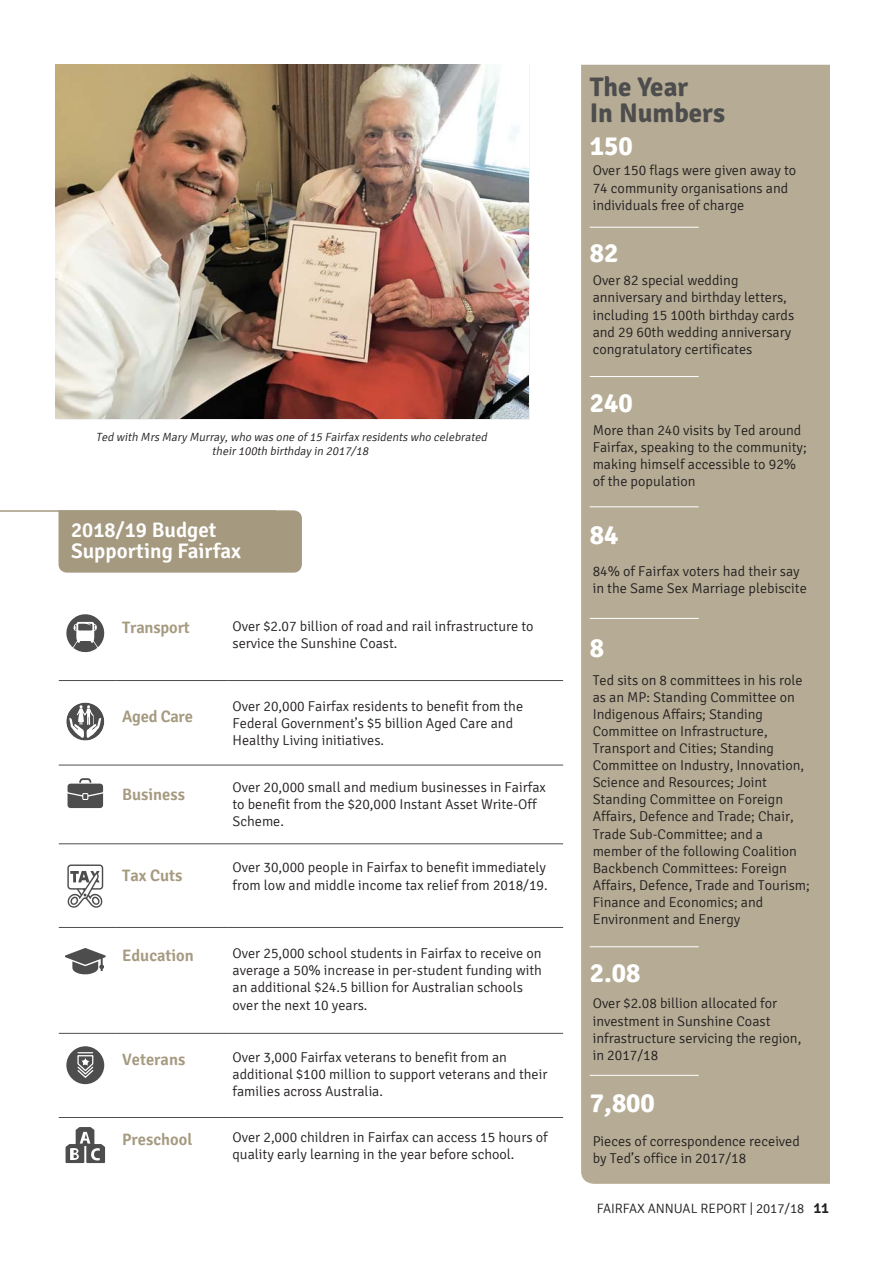
<style>
.page{position:relative;width:893px;height:1263px;background:#fff}
.page>*{position:absolute;margin:0;border:0;box-sizing:border-box;transform-origin:0 0}
.t1{font:700 27px "Signika";color:#fff}
.t2{font:700 27px/25.5px "Signika";color:#4d4d4d}
.t3{font:600 21px/20.9px "Signika";color:#fff}
.t4{font:600 16.5px "Signika";color:#a59a80}
.t5{font:300 14.25px/17.1px "Signika";color:#231f20}
.t6{font:300 13.5px "Signika";color:#231f20}
.t7{font:italic 300 11.85px/14.2px "Signika";color:#231f20;text-align:center}
.s1{font-weight:600;font-size:15px}
</style>
<div class="page">
<div style="left:581px;top:65px;width:248px;height:1119px;background:#b6ac95"></div>
<hr style="left:590px;top:227px;width:109px;height:1px;background:#fff">
<hr style="left:590px;top:376px;width:109px;height:1px;background:#fff">
<hr style="left:590px;top:506px;width:109px;height:1px;background:#fff">
<hr style="left:590px;top:946px;width:109px;height:1px;background:#fff">
<hr style="left:590px;top:1075px;width:109px;height:1px;background:#fff">
<hr style="left:590px;top:618px;width:109px;height:1px;background:#fff">
<hr style="left:59px;top:680px;width:57px;height:1px;background:#4d4d4d">
<hr style="left:116px;top:680px;width:113px;height:1px;background:#4d4d4d">
<hr style="left:229px;top:680px;width:334px;height:1px;background:#4d4d4d">
<hr style="left:59px;top:765px;width:57px;height:1px;background:#4d4d4d">
<hr style="left:116px;top:765px;width:113px;height:1px;background:#4d4d4d">
<hr style="left:229px;top:765px;width:334px;height:1px;background:#4d4d4d">
<hr style="left:59px;top:844px;width:57px;height:1px;background:#4d4d4d">
<hr style="left:116px;top:844px;width:113px;height:1px;background:#4d4d4d">
<hr style="left:229px;top:844px;width:334px;height:1px;background:#4d4d4d">
<hr style="left:59px;top:927px;width:57px;height:1px;background:#4d4d4d">
<hr style="left:116px;top:927px;width:113px;height:1px;background:#4d4d4d">
<hr style="left:229px;top:927px;width:334px;height:1px;background:#4d4d4d">
<hr style="left:59px;top:1117px;width:57px;height:1px;background:#4d4d4d">
<hr style="left:116px;top:1117px;width:113px;height:1px;background:#4d4d4d">
<hr style="left:229px;top:1117px;width:334px;height:1px;background:#4d4d4d">
<hr style="left:59px;top:1033px;width:57px;height:1px;background:#4d4d4d">
<hr style="left:116px;top:1033px;width:113px;height:1px;background:#4d4d4d">
<hr style="left:229px;top:1033px;width:334px;height:1px;background:#4d4d4d">
<svg style="left:68px;top:778px;width:35px;height:30px"></svg>
<svg style="left:66px;top:1127px;width:39px;height:36px"></svg>
<svg style="left:65px;top:948px;width:41px;height:26px"></svg>
<div style="left:59px;top:510px;width:243px;height:63px;background:#a59a80"></div>
<hr style="left:0;top:510px;width:276px;height:2px;background:#a59a80">
<svg style="left:66px;top:703px;width:38px;height:37px"></svg>
<svg style="left:67px;top:865px;width:36px;height:43px"></svg>
<svg style="left:66px;top:1046px;width:38px;height:38px"></svg>
<svg style="left:66px;top:614px;width:39px;height:39px"></svg>
<img style="left:56px;top:65px;width:472px;height:354px">
<p class="t7" style="left:96px;top:430px;width:395px">Ted with Mrs Mary Murray,who was one of 15 Fairfax residents who celebrated their100th birthday in 2017/18</p>
<h2 class="t3" style="left:71px;top:520px;width:172px">2018/19 Budget<br>Supporting Fairfax</h2>
<p class="t4" style="left:122px;top:618px;width:69px">Transport</p>
<p class="t4" style="left:122px;top:706px;width:72px">Aged Care</p>
<p class="t4" style="left:122px;top:784px;width:64px">Business</p>
<p class="t4" style="left:122px;top:866px;width:62px">Tax Cuts</p>
<p class="t4" style="left:122px;top:946px;width:73px">Education</p>
<p class="t5" style="left:232px;top:618px;width:303px">Over $2.07 billion of road and rail infrastructure to service the Sunshine Coast.</p>
<p class="t5" style="left:232px;top:697px;width:292px">Over 20,000 Fairfax residents to benefit from the<br>Federal Government’s $5 billion Aged Care and<br>Healthy Living initiatives.</p>
<p class="t5" style="left:232px;top:778px;width:315px">Over 20,000 small and medium businesses in Fairfax to benefit from the $20,000 Instant Asset Write-Off<br>Scheme.</p>
<p class="t5" style="left:232px;top:859px;width:317px">Over 30,000 people in Fairfax to benefit immediately from low and middle income tax relief from 2018/19.</p>
<p class="t5" style="left:232px;top:945px;width:311px">Over 25,000 school students in Fairfax to receive on average a 50% increase in per-student funding with an additional $24.5 billion for Australian schools over the next 10 years.</p>
<p class="t4" style="left:122px;top:1050px;width:65px">Veterans</p>
<p class="t5" style="left:232px;top:1049px;width:316px">Over 3,000 Fairfax veterans to benefit from an additional $100 million to support veterans and their families across Australia.</p>
<p class="t4" style="left:122px;top:1130px;width:72px">Preschool</p>
<p class="t5" style="left:232px;top:1129px;width:317px">Over 2,000 children in Fairfax can access 15 hours of quality early learning in the year before school.</p>
<h1 class="t2" style="left:590px;top:76px;width:137px">The Year<br>In Numbers</h1>
<h1 class="t1" style="left:590px;top:133px;width:44px">150</h1>
<p class="t5" style="left:593px;top:162px;width:205px">Over 150 flags were given away to<br>74 community organisations and individuals free of charge</p>
<h1 class="t1" style="left:590px;top:240px;width:30px">82</h1>
<p class="t5" style="left:593px;top:272px;width:203px">Over 82 special wedding anniversary and birthday letters, including 15 100th birthday cards and 29 60th wedding anniversary congratulatory certificates</p>
<h1 class="t1" style="left:590px;top:390px;width:44px">240</h1>
<p class="t5" style="left:593px;top:422px;width:216px">More than 240 visits by Ted around<br>Fairfax, speaking to the community; making himself accessible to 92% of the population</p>
<h1 class="t1" style="left:590px;top:523px;width:30px">84</h1>
<p class="t5" style="left:593px;top:563px;width:216px">84% of Fairfax voters had their say in the Same Sex Marriage plebiscite</p>
<h1 class="t1" style="left:590px;top:635px;width:16px">8</h1>
<p class="t5" style="left:593px;top:671px;width:219px">Ted sits on 8 committees in his role as an MP: Standing Committee on<br>Indigenous Affairs; Standing<br>Committee on Infrastructure,<br>Transport and Cities; Standing<br>Committee on Industry, Innovation,<br>Science and Resources; Joint<br>Standing Committee on Foreign<br>Affairs, Defence and Trade; Chair,<br>Trade Sub-Committee; and a member of the following Coalition<br>Backbench Committees: Foreign<br>Affairs, Defence, Trade and Tourism;<br>Finance and Economics; and<br>Environment and Energy</p>
<h1 class="t1" style="left:590px;top:961px;width:52px">2.08</h1>
<p class="t5" style="left:593px;top:995px;width:210px">Over $2.08 billion allocated for investment in Sunshine Coast infrastructure servicing the region, in 2017/18</p>
<h1 class="t1" style="left:590px;top:1090px;width:67px">7,800</h1>
<p class="t5" style="left:593px;top:1133px;width:209px">Pieces of correspondence received by Ted’s office in 2017/18</p>
<p class="t6" style="left:597px;top:1201px;width:234px">FAIRFAX ANNUAL REPORT | 2017/18 <span class="s1">11</span></p>
</div>
